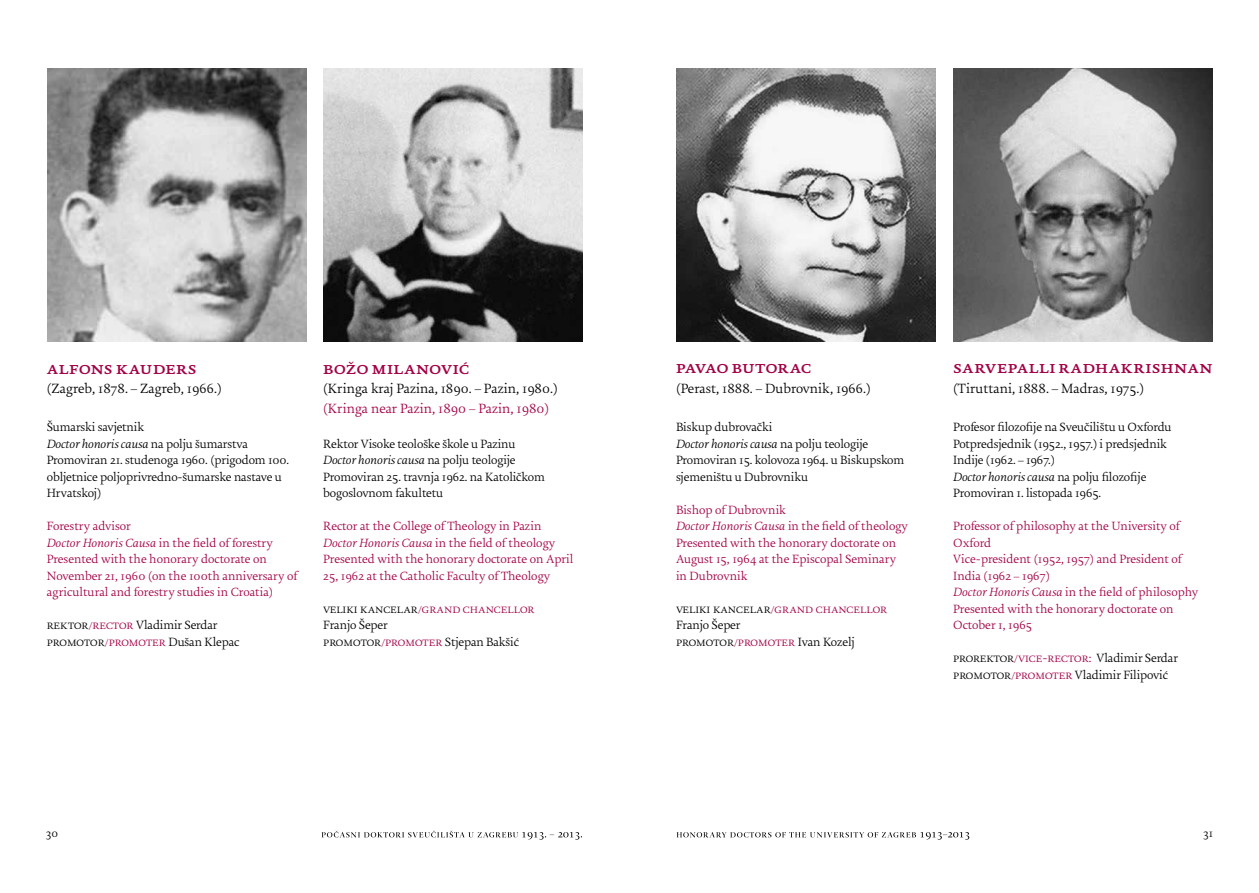
<style>
.page{position:relative;width:1259px;height:893px;background:#fff}
.page>*{position:absolute;margin:0;border:0;box-sizing:border-box;transform-origin:0 0}
.t1{font:700 18px "Uni Zg";letter-spacing:.025em;color:#a30046}
.t2{font:700 18px "Uni Zg";color:#a30046}
.t3{font:300 14.25px "Uni Zg";color:#000}
.t4{font:300 14.25px "Uni Zg";color:#a30046}
.t5{font:300 12.75px/16.5px "Uni Zg";letter-spacing:-.01em;color:#000}
.t6{font:300 12.75px/16.5px "Uni Zg";color:#a30046}
.t7{font:300 12px "Uni Zg";color:#000}
.s1{font-style:italic}
.s2{color:#a30046}
</style>
<div class="page">
<svg style="left:321px;top:831px;width:261px;height:9px"></svg>
<svg style="left:676px;top:832px;width:293px;height:8px"></svg>
<img style="left:47px;top:68px;width:259px;height:273px">
<img style="left:323px;top:68px;width:260px;height:273px">
<img style="left:676px;top:68px;width:259px;height:273px">
<img style="left:953px;top:68px;width:259px;height:273px">
<h1 class="t1" style="left:47px;top:358px;width:151px">alfons kauders</h1>
<p class="t3" style="left:47px;top:381px;width:176px">(Zagreb, 1878. – Zagreb, 1966.)</p>
<p class="t5" style="left:47px;top:420px;width:244px">Šumarski savjetnik<br><span class="s1">Doctor honoris causa</span> na polju šumarstva Promoviran 21. studenoga 1960. (prigodom 100. obljetnice poljoprivredno-šumarske nastave u Hrvatskoj)</p>
<p class="t6" style="left:47px;top:519px;width:252px">Forestry advisor<br><span class="s1">Doctor Honoris Causa</span> in the field of forestry Presented with the honorary doctorate on November 21, 1960 (on the 100th anniversary of agricultural and forestry studies in Croatia)</p>
<p class="t5" style="left:47px;top:617px;width:194px">rektor<span class="s2">/rector</span> Vladimir Serdar promotor<span class="s2">/promoter</span> Dušan Klepac</p>
<h1 class="t1" style="left:323px;top:358px;width:147px">božo milanović</h1>
<p class="t3" style="left:323px;top:381px;width:236px">(Kringa kraj Pazina, 1890. – Pazin, 1980.)</p>
<p class="t4" style="left:323px;top:400px;width:227px">(Kringa near Pazin, 1890 – Pazin, 1980)</p>
<p class="t5" style="left:323px;top:436px;width:223px">Rektor Visoke teološke škole u Pazinu <span class="s1">Doctor honoris causa</span> na polju teologije Promoviran 25. travnja 1962. na Katoličkom bogoslovnom fakultetu</p>
<p class="t6" style="left:323px;top:519px;width:252px">Rector at the College of Theology in Pazin <span class="s1">Doctor Honoris Causa</span> in the field of theology Presented with the honorary doctorate on April 25, 1962 at the Catholic Faculty of Theology</p>
<p class="t5" style="left:323px;top:601px;width:213px">veliki kancelar<span class="s2">/grand chancellor<br></span>Franjo Šeper<br>promotor<span class="s2">/promoter</span> Stjepan Bakšić</p>
<h1 class="t2" style="left:676px;top:358px;width:137px">pavao butorac</h1>
<p class="t3" style="left:676px;top:380px;width:196px">(Perast, 1888. – Dubrovnik, 1966.)</p>
<p class="t5" style="left:676px;top:420px;width:230px">Biskup dubrovački<br><span class="s1">Doctor honoris causa</span> na polju teologije<br>Promoviran 15. kolovoza 1964. u Biskupskom sjemeništu u Dubrovniku</p>
<p class="t6" style="left:676px;top:502px;width:233px">Bishop of Dubrovnik<br><span class="s1">Doctor Honoris Causa</span> in the field of theology<br>Presented with the honorary doctorate on<br>August 15, 1964 at the Episcopal Seminary in Dubrovnik</p>
<p class="t5" style="left:676px;top:601px;width:213px">veliki kancelar<span class="s2">/grand chancellor<br></span>Franjo Šeper<br>promotor<span class="s2">/promoter</span> Ivan Kozelj</p>
<h1 class="t1" style="left:953px;top:358px;width:261px">sarvepalli radhakrishnan</h1>
<p class="t3" style="left:953px;top:380px;width:193px">(Tiruttani, 1888. – Madras, 1975.)</p>
<p class="t5" style="left:953px;top:420px;width:220px">Profesor filozofije na Sveučilištu u Oxfordu Potpredsjednik (1952., 1957.) i predsjednik Indije (1962. – 1967.)<br><span class="s1">Doctor honoris causa</span> na polju filozofije Promoviran 1. listopada 1965.</p>
<p class="t6" style="left:953px;top:519px;width:246px">Professor of philosophy at the University of<br>Oxford<br>Vice-president (1952, 1957) and President of<br>India (1962 – 1967)<br><span class="s1">Doctor Honoris Causa</span> in the field of philosophy<br>Presented with the honorary doctorate on<br>October 1, 1965</p>
<p class="t5" style="left:953px;top:650px;width:226px">prorektor<span class="s2">/vice-rector:</span> Vladimir Serdar promotor<span class="s2">/promoter</span> Vladimir Filipović</p>
<p class="t7" style="left:46px;top:827px;width:14px">30</p>
<p class="t7" style="left:1203px;top:827px;width:12px">31</p>
</div>
